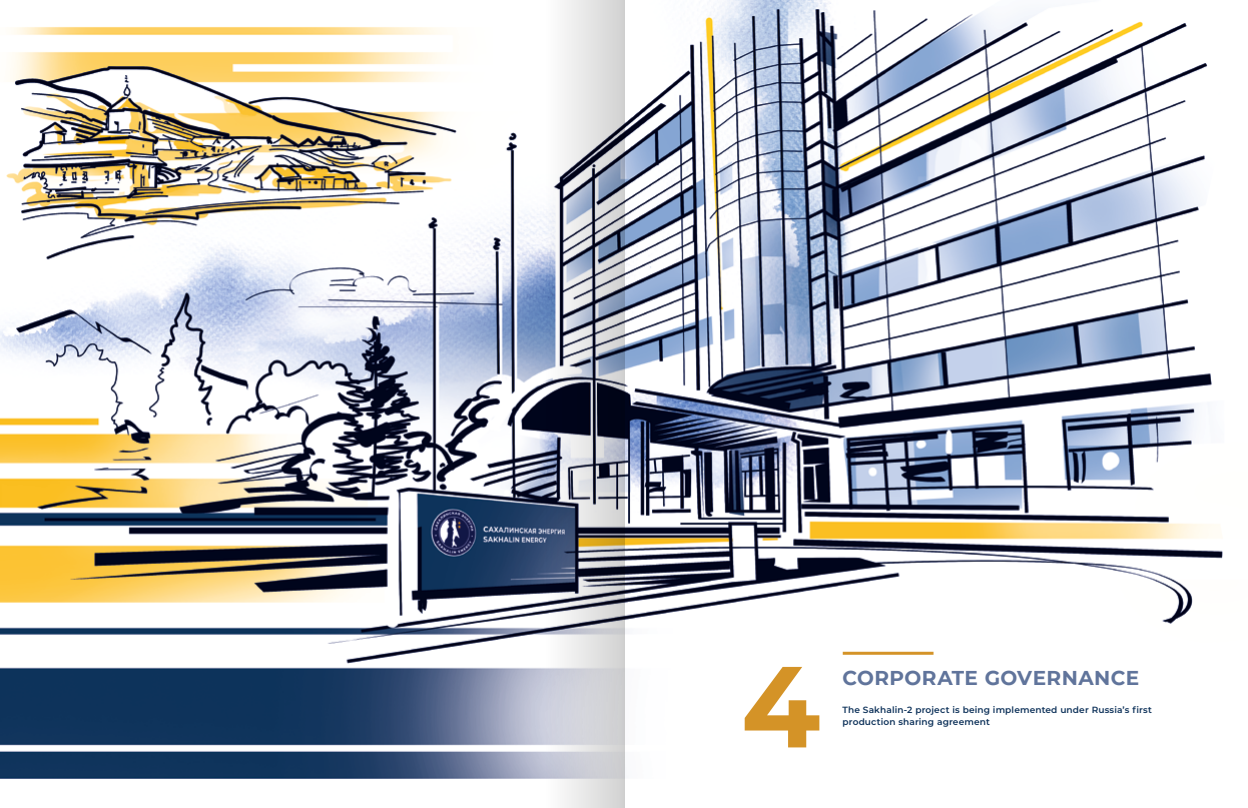
<style>
.page{position:relative;width:1248px;height:808px;background:#fff}
.page>*{position:absolute;margin:0;border:0;box-sizing:border-box;transform-origin:0 0}
.t1{font:700 115px "Montserrat";color:#d49327}
.head_1{font:700 20px "Montserrat";letter-spacing:.02em;color:#60749b}
.shmutz_text{font:600 9px "Montserrat";letter-spacing:.015em;color:#0e325a}
</style>
<div class="page">
<img style="left:0;top:0;width:1223px;height:808px">
<hr style="left:842px;top:652px;width:91px;height:3px;background:#d49327">
<svg style="left:545px;top:0;width:79px;height:808px"></svg>
<p class="t1" style="left:741px;top:624px;width:81px">4</p>
<p class="head_1" style="left:842px;top:664px;width:298px">CORPORATE GOVERNANCE</p>
<p class="shmutz_text" style="left:842px;top:703px;width:311px">The Sakhalin-2 project is being implemented under Russia’s first</p>
<p class="shmutz_text" style="left:842px;top:715px;width:149px">production sharing agreement</p>
</div>
